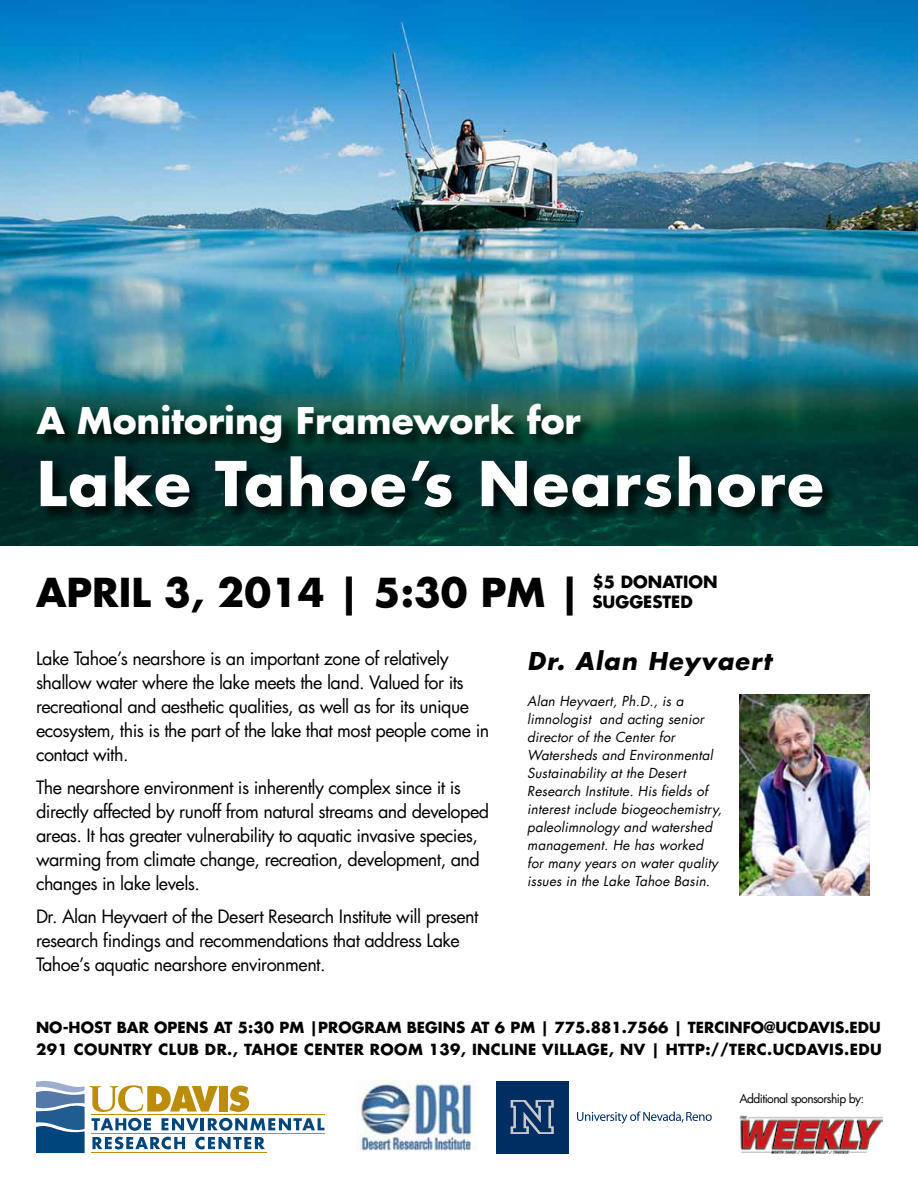
<style>
.page{position:relative;width:918px;height:1188px;background:#fff}
.page>*{position:absolute;margin:0;border:0;box-sizing:border-box;transform-origin:0 0}
.t1{font:700 60px "Futura UC Davis";letter-spacing:.03em;color:#fff}
.t2{font:700 39px "Futura UC Davis";color:#000}
.t3{font:700 36px "Futura UC Davis";color:#fff}
.t4{font:italic 700 24px "Futura UC Davis";letter-spacing:.05em;color:#000}
.t5{font:18px/24px "Futura UC Davis";letter-spacing:-.03em;color:#000}
.t6{font:700 16.5px/19.8px "Futura UC Davis";color:#000}
.t7{font:700 15px/22.5px "Futura UC Davis";letter-spacing:.005em;color:#000}
.t8{font:italic 13.5px/18px "Futura UC Davis";letter-spacing:.01em;color:#000}
.t9{font:12px "Futura UC Davis";letter-spacing:-.05em;color:#000}
</style>
<div class="page">
<img style="left:0;top:0;width:918px;height:546px">
<hr style="left:91px;top:1133px;width:234px;height:1px;background:#bb8d0a">
<hr style="left:91px;top:1114px;width:234px;height:1px;background:#bb8d0a">
<svg style="left:36px;top:1081px;width:288px;height:72px"></svg>
<img style="left:739px;top:1115px;width:144px;height:38px">
<div style="left:36px;top:403px;width:801px;height:120px;background:#000;opacity:.75"></div>
<img style="left:739px;top:695px;width:131px;height:200px">
<img style="left:356px;top:1081px;width:116px;height:70px">
<div style="left:496px;top:1081px;width:72px;height:72px;background:#002d62"></div>
<svg style="left:511px;top:1100px;width:43px;height:34px"></svg>
<svg style="left:577px;top:1111px;width:135px;height:13px"></svg>
<h3 class="t3" style="left:37px;top:397px;width:545px">A Monitoring Framework for</h3>
<h1 class="t1" style="left:37px;top:444px;width:788px">Lake Tahoe’s Nearshore</h1>
<h2 class="t2" style="left:36px;top:567px;width:547px">APRIL 3, 2014 | 5:30 PM |</h2>
<p class="t6" style="left:592px;top:572px;width:127px">$5 DONATION<br>SUGGESTED</p>
<p class="t5" style="left:36px;top:646px;width:455px">Lake Tahoe’s nearshore is an important zone of relatively shallow water where the lake meets the land. Valued for its recreational and aesthetic qualities, as well as for its unique ecosystem, this is the part of the lake that most people come in contact with.</p>
<p class="t5" style="left:36px;top:775px;width:455px">The nearshore environment is inherently complex since it is directly affected by runoff from natural streams and developed areas. It has greater vulnerability to aquatic invasive species, warming from climate change, recreation, development, and changes in lake levels.</p>
<p class="t5" style="left:36px;top:904px;width:444px">Dr. Alan Heyvaert of the Desert Research Institute will present research findings and recommendations that address Lake<br>Tahoe’s aquatic nearshore environment.</p>
<h3 class="t4" style="left:527px;top:645px;width:246px">Dr. Alan Heyvaert</h3>
<p class="t8" style="left:527px;top:692px;width:196px">Alan Heyvaert, Ph.D., is a limnologist and acting senior director of the Center for<br>Watersheds and Environmental<br>Sustainability at the Desert<br>Research Institute. His fields of interest include biogeochemistry, paleolimnology and watershed management. He has worked for many years on water quality issues in the Lake Tahoe Basin.</p>
<p class="t7" style="left:36px;top:1016px;width:847px">NO-HOST BAR OPENS AT 5:30 PM |PROGRAM BEGINS AT 6 PM | 775.881.7566 | TERCINFO@UCDAVIS.EDU<br>291 COUNTRY CLUB DR., TAHOE CENTER ROOM 139, INCLINE VILLAGE, NV | HTTP://TERC.UCDAVIS.EDU</p>
<p class="t9" style="left:739px;top:1091px;width:126px">Additional sponsorship by:</p>
</div>
